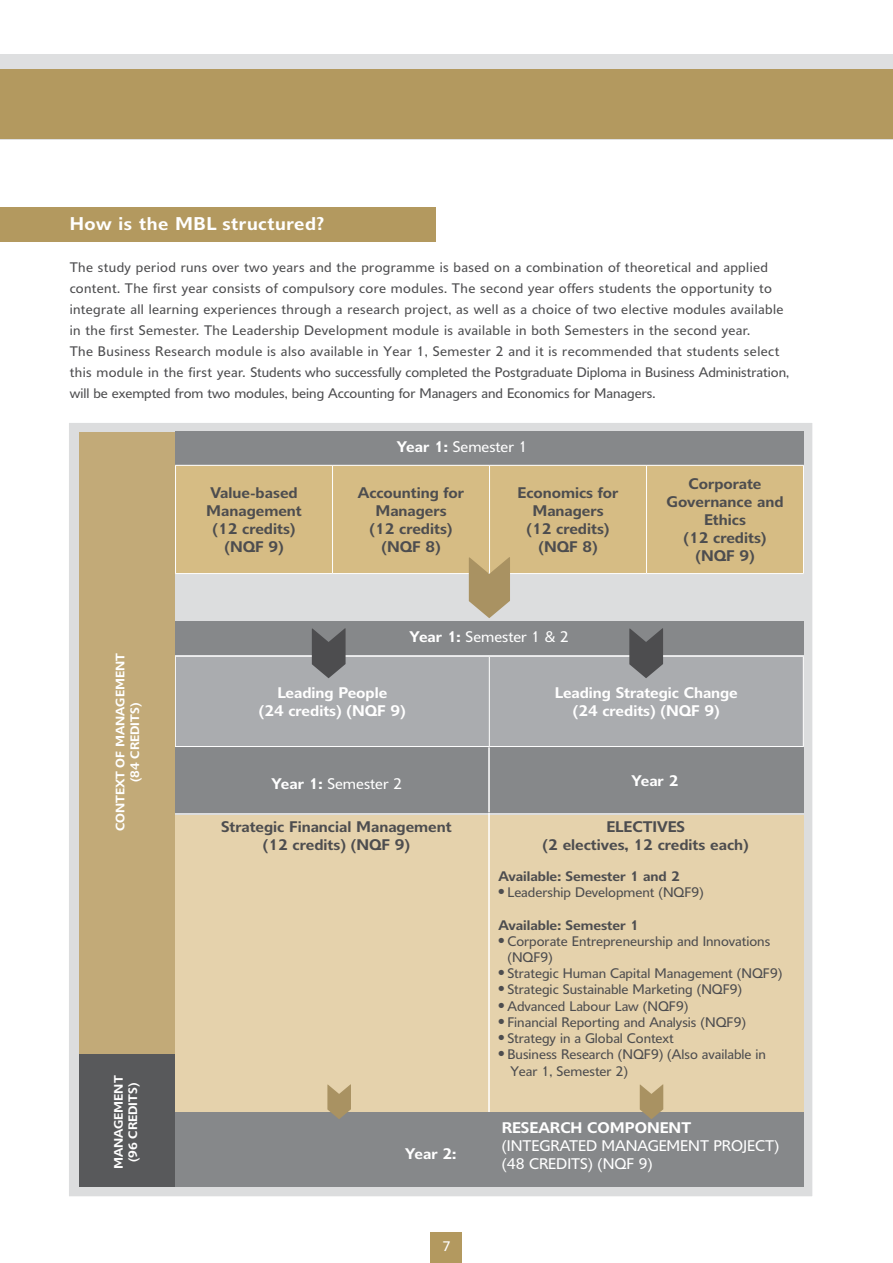
<style>
.page{position:relative;width:893px;height:1263px;background:#fff}
.page>*{position:absolute;margin:0;border:0;box-sizing:border-box;transform-origin:0 0}
.t1{font:600 18px "Delargo DT";letter-spacing:.03em;color:#fff}
.t2{font:600 15px/18px "Delargo DT";color:#4d4d4f;text-align:center}
.t3{font:600 15px/18px "Delargo DT";color:#fff;text-align:center}
.t4{font:15px/18px "Delargo DT";color:#fff}
.t5{font:13.5px/21px "Delargo DT";letter-spacing:.02em;color:#4d4d4f}
.t6{font:13.5px/16.2px "Delargo DT";color:#4d4d4f}
.t7{font:600 13.5px "Delargo DT";color:#4d4d4f}
.t8{font:13.5px "Delargo DT";color:#fff}
.t9{font:600 12px/14.4px "Delargo DT";color:#fff;text-align:center}
.s1{font-weight:600}
</style>
<div class="page">
<div style="left:0;top:54px;width:893px;height:85px;background:#dedfe0"></div>
<div style="left:0;top:69px;width:893px;height:70px;background:#b3995f"></div>
<div style="left:431px;top:1233px;width:31px;height:30px;background:#b3995f"></div>
<div style="left:0;top:207px;width:436px;height:34px;background:#b3995f"></div>
<div style="left:68px;top:422px;width:745px;height:775px;background:#dcddde;border:1px solid #fff"></div>
<div style="left:175px;top:815px;width:628px;height:312px;background:#e5d2ac"></div>
<hr style="left:488px;top:685px;width:2px;height:501px;background:#fff">
<div style="left:175px;top:432px;width:629px;height:33px;background:#86888a"></div>
<div style="left:175px;top:621px;width:628px;height:34px;background:#86888a"></div>
<div style="left:175px;top:748px;width:628px;height:65px;background:#86888a"></div>
<div style="left:175px;top:1112px;width:628px;height:74px;background:#86888a"></div>
<div style="left:176px;top:466px;width:627px;height:107px;background:#d6bc84"></div>
<hr style="left:175px;top:465px;width:158px;height:1px;background:#fff">
<hr style="left:175px;top:466px;width:1px;height:107px;background:#fff">
<hr style="left:333px;top:465px;width:156px;height:1px;background:#fff">
<hr style="left:332px;top:466px;width:1px;height:107px;background:#fff">
<hr style="left:489px;top:465px;width:157px;height:1px;background:#fff">
<hr style="left:489px;top:466px;width:1px;height:107px;background:#fff">
<hr style="left:646px;top:465px;width:158px;height:1px;background:#fff">
<hr style="left:646px;top:466px;width:1px;height:107px;background:#fff">
<hr style="left:175px;top:573px;width:158px;height:1px;background:#fff">
<hr style="left:333px;top:573px;width:156px;height:1px;background:#fff">
<hr style="left:489px;top:573px;width:157px;height:1px;background:#fff">
<hr style="left:646px;top:573px;width:158px;height:1px;background:#fff">
<hr style="left:803px;top:466px;width:1px;height:107px;background:#fff">
<div style="left:176px;top:657px;width:627px;height:89px;background:#aaacaf"></div>
<hr style="left:175px;top:656px;width:314px;height:1px;background:#fff">
<hr style="left:175px;top:657px;width:1px;height:89px;background:#fff">
<hr style="left:489px;top:656px;width:315px;height:1px;background:#fff">
<hr style="left:489px;top:657px;width:1px;height:89px;background:#fff">
<hr style="left:803px;top:657px;width:1px;height:89px;background:#fff">
<hr style="left:175px;top:746px;width:314px;height:1px;background:#fff">
<hr style="left:489px;top:746px;width:315px;height:1px;background:#fff">
<hr style="left:488px;top:747px;width:2px;height:65px;background:#fff">
<div style="left:79px;top:1035px;width:95px;height:151px;background:#58595b"></div>
<div style="left:79px;top:432px;width:95px;height:621px;background:#c2aa78"></div>
<svg style="left:469px;top:557px;width:41px;height:61px"></svg>
<svg style="left:640px;top:1084px;width:23px;height:35px"></svg>
<svg style="left:327px;top:1084px;width:24px;height:35px"></svg>
<svg style="left:312px;top:628px;width:34px;height:50px"></svg>
<svg style="left:629px;top:628px;width:34px;height:50px"></svg>
<h1 class="t1" style="left:70px;top:213px;width:256px">How is the MBL structured?</h1>
<p class="t5" style="left:70px;top:257px;width:721px">The study period runs over two years and the programme is based on a combination of theoretical and applied content. The first year consists of compulsory core modules. The second year offers students the opportunity to integrate all learning experiences through a research project, as well as a choice of two elective modules available in the first Semester. The Leadership Development module is available in both Semesters in the second year.<br>The Business Research module is also available in Year 1, Semester 2 and it is recommended that students select this module in the first year. Students who successfully completed the Postgraduate Diploma in Business Administration, will be exempted from two modules, being Accounting for Managers and Economics for Managers.</p>
<p class="t4" style="left:397px;top:437px;width:132px"><span class="s1">Year 1:</span> Semester 1</p>
<p class="t2" style="left:206px;top:483px;width:97px">Value-based<br>Management (12 credits) (NQF 9)</p>
<p class="t2" style="left:358px;top:483px;width:108px">Accounting for<br>Managers<br>(12 credits) (NQF 8)</p>
<p class="t2" style="left:518px;top:483px;width:102px">Economics for<br>Managers<br>(12 credits) (NQF 8)</p>
<p class="t2" style="left:667px;top:474px;width:118px">Corporate<br>Governance and<br>Ethics<br>(12 credits) (NQF 9)</p>
<p class="t9" style="left:113px;top:831px;width:179px;rotate:-90deg">CONTEXT OF MANAGEMENT (84 CREDITS)</p>
<p class="t9" style="left:111px;top:1169px;width:95px;rotate:-90deg">MANAGEMENT (96 CREDITS)</p>
<p class="t4" style="left:410px;top:627px;width:161px"><span class="s1">Year 1:</span> Semester 1 &amp; 2</p>
<p class="t3" style="left:259px;top:683px;width:149px">Leading People<br>(24 credits) (NQF 9)</p>
<p class="t3" style="left:555px;top:683px;width:185px">Leading Strategic Change (24 credits) (NQF 9)</p>
<p class="t4" style="left:271px;top:774px;width:132px"><span class="s1">Year 1:</span> Semester 2</p>
<p class="t3" style="left:631px;top:771px;width:49px">Year 2</p>
<p class="t2" style="left:221px;top:818px;width:232px">Strategic Financial Management (12 credits) (NQF 9)</p>
<p class="t3" style="left:405px;top:1144px;width:53px">Year 2:</p>
<p class="t8" style="left:442px;top:1237px;width:10px">7</p>
<p class="t2" style="left:543px;top:818px;width:208px">ELECTIVES<br>(2 electives, 12 credits each)</p>
<p class="t7" style="left:498px;top:868px;width:183px">Available: Semester 1 and 2</p>
<p class="t6" style="left:498px;top:884px;width:207px"><sup>•</sup> Leadership Development (NQF9)</p>
<p class="t7" style="left:498px;top:917px;width:142px">Available: Semester 1</p>
<p class="t6" style="left:507px;top:933px;width:264px;text-indent:-9px"><sup>•</sup> Corporate Entrepreneurship and Innovations (NQF9)</p>
<p class="t6" style="left:498px;top:965px;width:285px"><sup>•</sup> Strategic Human Capital Management (NQF9)</p>
<p class="t6" style="left:498px;top:981px;width:245px"><sup>•</sup> Strategic Sustainable Marketing (NQF9)</p>
<p class="t6" style="left:498px;top:997px;width:191px"><sup>•</sup> Advanced Labour Law (NQF9)</p>
<p class="t6" style="left:498px;top:1014px;width:249px"><sup>•</sup> Financial Reporting and Analysis (NQF9)</p>
<p class="t6" style="left:498px;top:1030px;width:177px"><sup>•</sup> Strategy in a Global Context</p>
<p class="t6" style="left:510px;top:1046px;width:257px;text-indent:-12px"><sup>•</sup> Business Research (NQF9) (Also available in<br>Year 1, Semester 2)</p>
<p class="t3" style="left:502px;top:1119px;width:191px">RESEARCH COMPONENT</p>
<p class="t4" style="left:502px;top:1137px;width:279px">(INTEGRATED MANAGEMENT PROJECT) (48 CREDITS) (NQF 9)</p>
</div>
